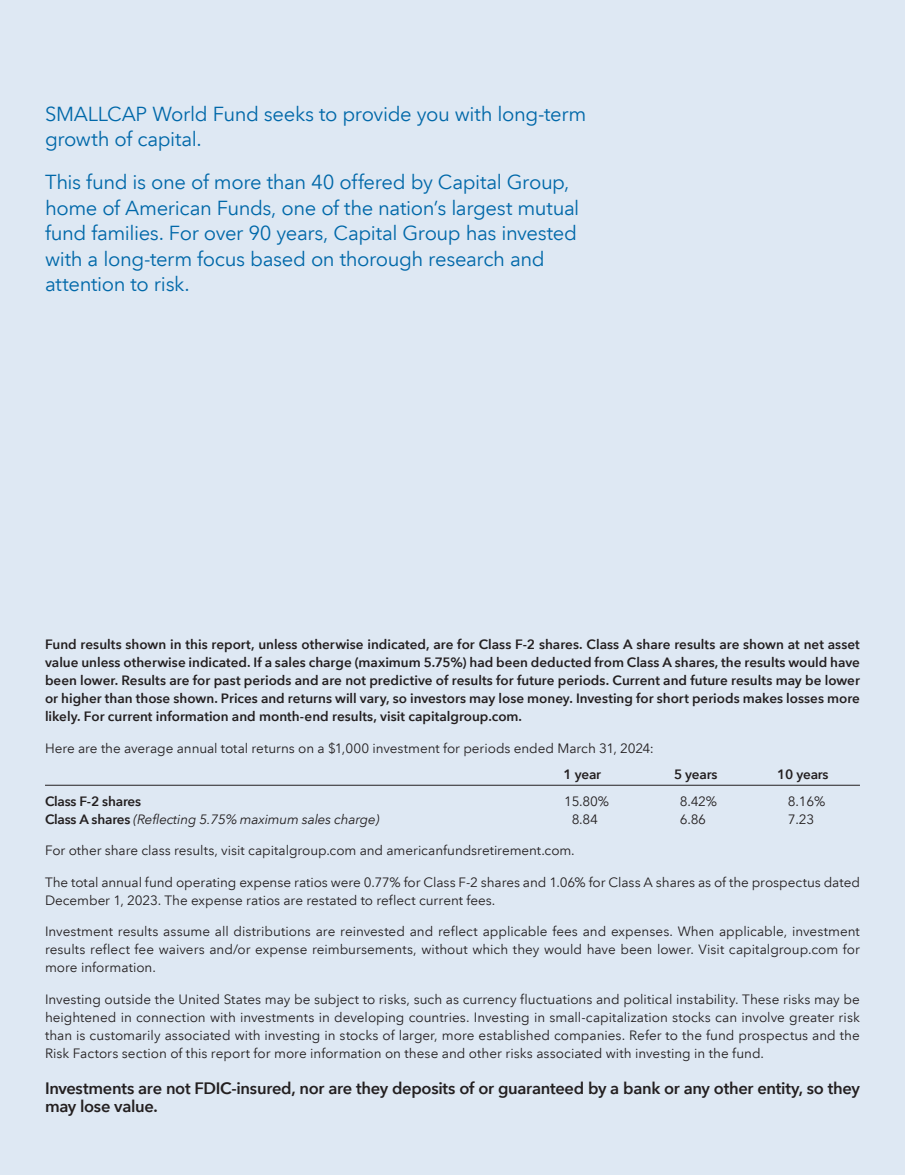
<style>
.page{position:relative;width:905px;height:1175px;background:#fff}
.page>*{position:absolute;margin:0;border:0;box-sizing:border-box;transform-origin:0 0}
.t1{font:20.25px/25.5px "Avenir Next LT Com";letter-spacing:-.02em;color:#0068a9}
.t2{font:600 16.5px/18px "Avenir Next LT Com";letter-spacing:-.02em;color:#231f20}
.t3{font:13.5px/18px "Avenir Next LT Com";letter-spacing:-.005em;color:#231f20;text-align:justify}
.t4{font:600 13.5px/18px "Avenir Next LT Com";color:#231f20;text-align:justify}
.t5{font:italic 13.5px "Avenir Next LT Com";letter-spacing:-.015em;color:#231f20}
.s1{font-weight:600;font-style:normal}
</style>
<div class="page">
<div style="left:0;top:0;width:904px;height:1174px;background:#dee8f3"></div>
<hr style="left:45px;top:785px;width:815px;height:1px;background:#231f20">
<h1 class="t1" style="left:45px;top:101px;width:543px">SMALLCAP World Fund seeks to provide you with long-term growth of capital.</h1>
<p class="t1" style="left:45px;top:169px;width:536px">This fund is one of more than 40 offered by Capital Group, home of American Funds, one of the nation’s largest mutual fund families. For over 90 years, Capital Group has invested with a long-term focus based on thorough research and attention to risk.</p>
<p class="t4" style="left:45px;top:635px;width:816px">Fund results shown in this report, unless otherwise indicated, are for Class F-2 shares. Class A share results are shown at net asset value unless otherwise indicated. If a sales charge (maximum 5.75%) had been deducted from Class A shares, the results would have been lower. Results are for past periods and are not predictive of results for future periods. Current and future results may be lower or higher than those shown. Prices and returns will vary, so investors may lose money. Investing for short periods makes losses more likely. For current information and month-end results, visit capitalgroup.com.</p>
<p class="t3" style="left:45px;top:739px;width:610px">Here are the average annual total returns on a $1,000 investment for periods ended March 31, 2024:</p>
<p class="t4" style="left:563px;top:764px;width:39px">1 year</p>
<p class="t4" style="left:674px;top:764px;width:45px">5 years</p>
<p class="t4" style="left:777px;top:764px;width:53px">10 years</p>
<p class="t4" style="left:45px;top:791px;width:97px">Class F-2 shares</p>
<p class="t3" style="left:564px;top:791px;width:47px">15.80%</p>
<p class="t3" style="left:679px;top:791px;width:39px">8.42%</p>
<p class="t3" style="left:787px;top:791px;width:39px">8.16%</p>
<p class="t5" style="left:45px;top:810px;width:336px"><span class="s1">Class A shares</span> (Reflecting 5.75% maximum sales charge)</p>
<p class="t3" style="left:571px;top:809px;width:28px">8.84</p>
<p class="t3" style="left:679px;top:809px;width:28px">6.86</p>
<p class="t3" style="left:787px;top:809px;width:28px">7.23</p>
<p class="t3" style="left:45px;top:841px;width:531px">For other share class results, visit capitalgroup.com and americanfundsretirement.com.</p>
<p class="t3" style="left:45px;top:872px;width:816px">The total annual fund operating expense ratios were 0.77% for Class F-2 shares and 1.06% for Class A shares as of the prospectus dated<br>December 1, 2023. The expense ratios are restated to reflect current fees.</p>
<p class="t3" style="left:45px;top:922px;width:816px">Investment results assume all distributions are reinvested and reflect applicable fees and expenses. When applicable, investment results reflect fee waivers and/or expense reimbursements, without which they would have been lower. Visit capitalgroup.com for more information.</p>
<p class="t3" style="left:45px;top:989px;width:816px">Investing outside the United States may be subject to risks, such as currency fluctuations and political instability. These risks may be heightened in connection with investments in developing countries. Investing in small-capitalization stocks can involve greater risk than is customarily associated with investing in stocks of larger, more established companies. Refer to the fund prospectus and the Risk Factors section of this report for more information on these and other risks associated with investing in the fund.</p>
<p class="t2" style="left:45px;top:1078px;width:816px">Investments are not FDIC-insured, nor are they deposits of or guaranteed by a bank or any other entity, so they may lose value.</p>
</div>
